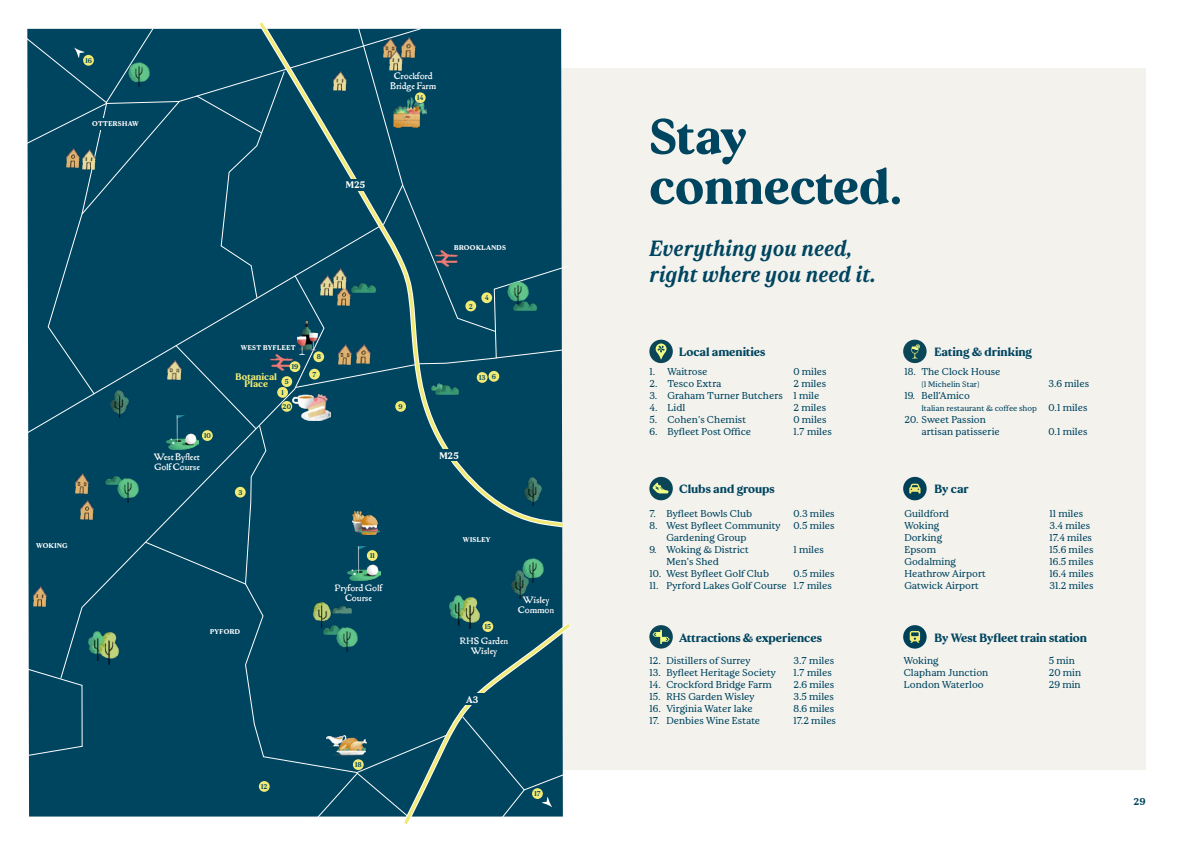
<style>
.page{position:relative;width:1191px;height:842px;background:#fff}
.page>*{position:absolute;margin:0;border:0;box-sizing:border-box;transform-origin:0 0}
.t1{font:700 50px/50px "Thrive";color:#004560}
.t2{font:italic 600 22px/26.4px "Thrive";color:#004560}
.t3{font:700 12px "Thrive";color:#004560}
.t4{font:10px/12px "Thrive";color:#004560}
.t5{font:10px/10px "Gryphius MVB";color:#fff;text-align:center}
.t6{font:700 10px "Thrive";color:#004560}
.t7{font:700 9.5px/7.3px "Thrive";color:#f1ea75;text-align:center}
.t8{font:700 9.5px "Thrive";color:#fff}
.t9{font:8px "Thrive";color:#004560}
.t10{font:700 7px "Thrive";letter-spacing:.05em;color:#fff}
.t11{font:600 7px "Thrive";color:#004560}
.s1{font-size:10px}
</style>
<div class="page">
<div style="left:470px;top:68px;width:675px;height:702px;background:#f3f2ed"></div>
<svg style="left:903px;top:625px;width:23px;height:24px"></svg>
<svg style="left:909px;top:631px;width:11px;height:12px"></svg>
<svg style="left:903px;top:477px;width:23px;height:23px"></svg>
<svg style="left:909px;top:484px;width:11px;height:9px"></svg>
<div style="left:903px;top:340px;width:23px;height:23px;background:#0b4558;border-radius:50%"></div>
<svg style="left:911px;top:344px;width:9px;height:14px"></svg>
<div style="left:649px;top:340px;width:24px;height:23px;background:#0b4558;border-radius:50%"></div>
<svg style="left:655px;top:343px;width:11px;height:16px"></svg>
<div style="left:649px;top:477px;width:24px;height:23px;background:#0b4558;border-radius:50%"></div>
<svg style="left:652px;top:482px;width:16px;height:11px"></svg>
<svg style="left:649px;top:625px;width:24px;height:23px"></svg>
<svg style="left:652px;top:630px;width:17px;height:14px"></svg>
<svg style="left:27px;top:27px;width:543px;height:797px;background:#105067"></svg>
<div style="left:532px;top:788px;width:11px;height:11px;background:#f1ea75;border-radius:50%"></div>
<div style="left:436px;top:450px;width:26px;height:11px;background:#004560"></div>
<div style="left:459px;top:694px;width:26px;height:11px;background:#004560"></div>
<div style="left:343px;top:179px;width:25px;height:11px;background:#004560"></div>
<img style="left:129px;top:62px;width:20px;height:24px">
<img style="left:66px;top:148px;width:13px;height:19px">
<img style="left:82px;top:150px;width:13px;height:19px">
<img style="left:298px;top:322px;width:19px;height:32px">
<img style="left:393px;top:98px;width:33px;height:29px">
<img style="left:353px;top:510px;width:27px;height:26px">
<p class="t11" style="left:85px;top:56px;width:8px">16</p>
<p class="t10" style="left:92px;top:120px;width:48px">OTTERSHAW</p>
<p class="t5" style="left:390px;top:70px;width:48px">Crockford<br>Bridge Farm</p>
<p class="t11" style="left:417px;top:94px;width:8px">14</p>
<p class="t8" style="left:346px;top:180px;width:21px">M25</p>
<p class="t10" style="left:36px;top:541px;width:33px">WOKING</p>
<p class="t11" style="left:204px;top:432px;width:8px">10</p>
<p class="t5" style="left:154px;top:452px;width:47px;text-align:left">West Byfleet<br>Golf Course</p>
<p class="t10" style="left:241px;top:344px;width:56px">WEST BYFLEET</p>
<p class="t7" style="left:236px;top:373px;width:43px">Botanical<br>Place</p>
<p class="t11" style="left:292px;top:363px;width:8px">19</p>
<p class="t11" style="left:285px;top:378px;width:5px">5</p>
<p class="t11" style="left:281px;top:389px;width:4px">1</p>
<p class="t11" style="left:283px;top:403px;width:10px">20</p>
<p class="t11" style="left:317px;top:353px;width:6px">8</p>
<p class="t11" style="left:313px;top:370px;width:6px">7</p>
<p class="t11" style="left:238px;top:488px;width:6px">3</p>
<p class="t11" style="left:399px;top:403px;width:6px">9</p>
<p class="t10" style="left:210px;top:628px;width:31px">PYFORD</p>
<p class="t11" style="left:370px;top:552px;width:6px">11</p>
<p class="t5" style="left:335px;top:583px;width:49px">Pryford Golf<br>Course</p>
<p class="t10" style="left:454px;top:244px;width:53px">BROOKLANDS</p>
<p class="t11" style="left:469px;top:302px;width:6px">2</p>
<p class="t11" style="left:485px;top:294px;width:6px">4</p>
<p class="t11" style="left:479px;top:374px;width:19px">13 6</p>
<p class="t8" style="left:439px;top:450px;width:21px">M25</p>
<p class="t10" style="left:463px;top:536px;width:29px">WISLEY</p>
<p class="t11" style="left:485px;top:623px;width:8px">15</p>
<p class="t5" style="left:459px;top:636px;width:50px">RHS Garden<br>Wisley</p>
<p class="t5" style="left:518px;top:595px;width:38px">Wisley<br>Common</p>
<p class="t8" style="left:466px;top:694px;width:14px">A3</p>
<p class="t11" style="left:261px;top:783px;width:8px">12</p>
<p class="t11" style="left:355px;top:761px;width:8px">18</p>
<p class="t11" style="left:534px;top:790px;width:8px">17</p>
<h1 class="t1" style="left:649px;top:112px;width:254px">Stay connected.</h1>
<h2 class="t2" style="left:649px;top:235px;width:228px">Everything you need, right where you need it.</h2>
<p class="t3" style="left:679px;top:345px;width:88px">Local amenities</p>
<p class="t4" style="left:649px;top:366px;width:60px">1. Waitrose</p>
<p class="t4" style="left:793px;top:366px;width:35px">0 miles</p>
<p class="t4" style="left:649px;top:378px;width:74px">2. Tesco Extra</p>
<p class="t4" style="left:793px;top:378px;width:34px">2 miles</p>
<p class="t4" style="left:649px;top:390px;width:171px">3. Graham Turner Butchers 1 mile</p>
<p class="t4" style="left:649px;top:402px;width:37px">4. Lidl</p>
<p class="t4" style="left:793px;top:402px;width:34px">2 miles</p>
<p class="t4" style="left:649px;top:414px;width:98px">5. Cohen's Chemist</p>
<p class="t4" style="left:793px;top:414px;width:35px">0 miles</p>
<p class="t4" style="left:649px;top:426px;width:103px">6. Byfleet Post Office</p>
<p class="t4" style="left:793px;top:426px;width:40px">1.7 miles</p>
<p class="t3" style="left:679px;top:482px;width:97px">Clubs and groups</p>
<p class="t4" style="left:649px;top:508px;width:104px">7. Byfleet Bowls Club</p>
<p class="t4" style="left:793px;top:508px;width:43px">0.3 miles</p>
<p class="t4" style="left:649px;top:520px;width:133px">8. West Byfleet Community</p>
<p class="t4" style="left:793px;top:520px;width:43px">0.5 miles</p>
<p class="t4" style="left:666px;top:532px;width:82px">Gardening Group</p>
<p class="t4" style="left:649px;top:544px;width:101px">9. Woking &amp; District</p>
<p class="t4" style="left:793px;top:544px;width:32px">1 miles</p>
<p class="t4" style="left:666px;top:556px;width:54px">Men's Shed</p>
<p class="t4" style="left:649px;top:568px;width:121px">10. West Byfleet Golf Club</p>
<p class="t4" style="left:793px;top:568px;width:43px">0.5 miles</p>
<p class="t4" style="left:649px;top:580px;width:184px">11. Pyrford Lakes Golf Course 1.7 miles</p>
<p class="t3" style="left:679px;top:631px;width:144px">Attractions &amp; experiences</p>
<p class="t4" style="left:649px;top:655px;width:103px">12. Distillers of Surrey</p>
<p class="t4" style="left:793px;top:655px;width:42px">3.7 miles</p>
<p class="t4" style="left:649px;top:667px;width:128px">13. Byfleet Heritage Society</p>
<p class="t4" style="left:793px;top:667px;width:40px">1.7 miles</p>
<p class="t4" style="left:649px;top:679px;width:124px">14. Crockford Bridge Farm</p>
<p class="t4" style="left:793px;top:679px;width:42px">2.6 miles</p>
<p class="t4" style="left:649px;top:691px;width:107px">15. RHS Garden Wisley</p>
<p class="t4" style="left:793px;top:691px;width:42px">3.5 miles</p>
<p class="t4" style="left:649px;top:703px;width:105px">16. Virginia Water lake</p>
<p class="t4" style="left:793px;top:703px;width:42px">8.6 miles</p>
<p class="t4" style="left:649px;top:715px;width:112px">17. Denbies Wine Estate</p>
<p class="t4" style="left:793px;top:715px;width:44px">17.2 miles</p>
<p class="t3" style="left:934px;top:345px;width:99px">Eating &amp; drinking</p>
<p class="t4" style="left:904px;top:366px;width:98px">18. The Clock House</p>
<p class="t9" style="left:921px;top:380px;width:60px">(1 Michelin Star)</p>
<p class="t4" style="left:1048px;top:378px;width:42px">3.6 miles</p>
<p class="t4" style="left:904px;top:390px;width:67px">19. Bell’Amico</p>
<p class="t9" style="left:921px;top:404px;width:168px">Italian restaurant &amp; coffee shop <span class="s1">0.1 miles</span></p>
<p class="t4" style="left:921px;top:414px;width:80px;text-indent:-17px">20. Sweet Passion artisan patisserie</p>
<p class="t4" style="left:1048px;top:426px;width:41px">0.1 miles</p>
<p class="t3" style="left:934px;top:482px;width:36px">By car</p>
<p class="t4" style="left:904px;top:508px;width:46px">Guildford</p>
<p class="t4" style="left:1049px;top:508px;width:35px">11 miles</p>
<p class="t4" style="left:904px;top:520px;width:36px">Woking</p>
<p class="t4" style="left:1049px;top:520px;width:42px">3.4 miles</p>
<p class="t4" style="left:904px;top:532px;width:39px">Dorking</p>
<p class="t4" style="left:1049px;top:532px;width:44px">17.4 miles</p>
<p class="t4" style="left:904px;top:544px;width:33px">Epsom</p>
<p class="t4" style="left:1049px;top:544px;width:46px">15.6 miles</p>
<p class="t4" style="left:904px;top:556px;width:53px">Godalming</p>
<p class="t4" style="left:1049px;top:556px;width:46px">16.5 miles</p>
<p class="t4" style="left:904px;top:568px;width:83px">Heathrow Airport</p>
<p class="t4" style="left:1049px;top:568px;width:46px">16.4 miles</p>
<p class="t4" style="left:904px;top:580px;width:76px">Gatwick Airport</p>
<p class="t4" style="left:1049px;top:580px;width:46px">31.2 miles</p>
<p class="t3" style="left:934px;top:630px;width:154px">By West Byfleet train station</p>
<p class="t4" style="left:903px;top:655px;width:36px">Woking</p>
<p class="t4" style="left:1048px;top:655px;width:28px">5 min</p>
<p class="t4" style="left:903px;top:667px;width:86px">Clapham Junction</p>
<p class="t4" style="left:1048px;top:667px;width:34px">20 min</p>
<p class="t4" style="left:903px;top:679px;width:82px">London Waterloo</p>
<p class="t4" style="left:1048px;top:679px;width:33px">29 min</p>
<p class="t6" style="left:1133px;top:795px;width:14px">29</p>
</div>
